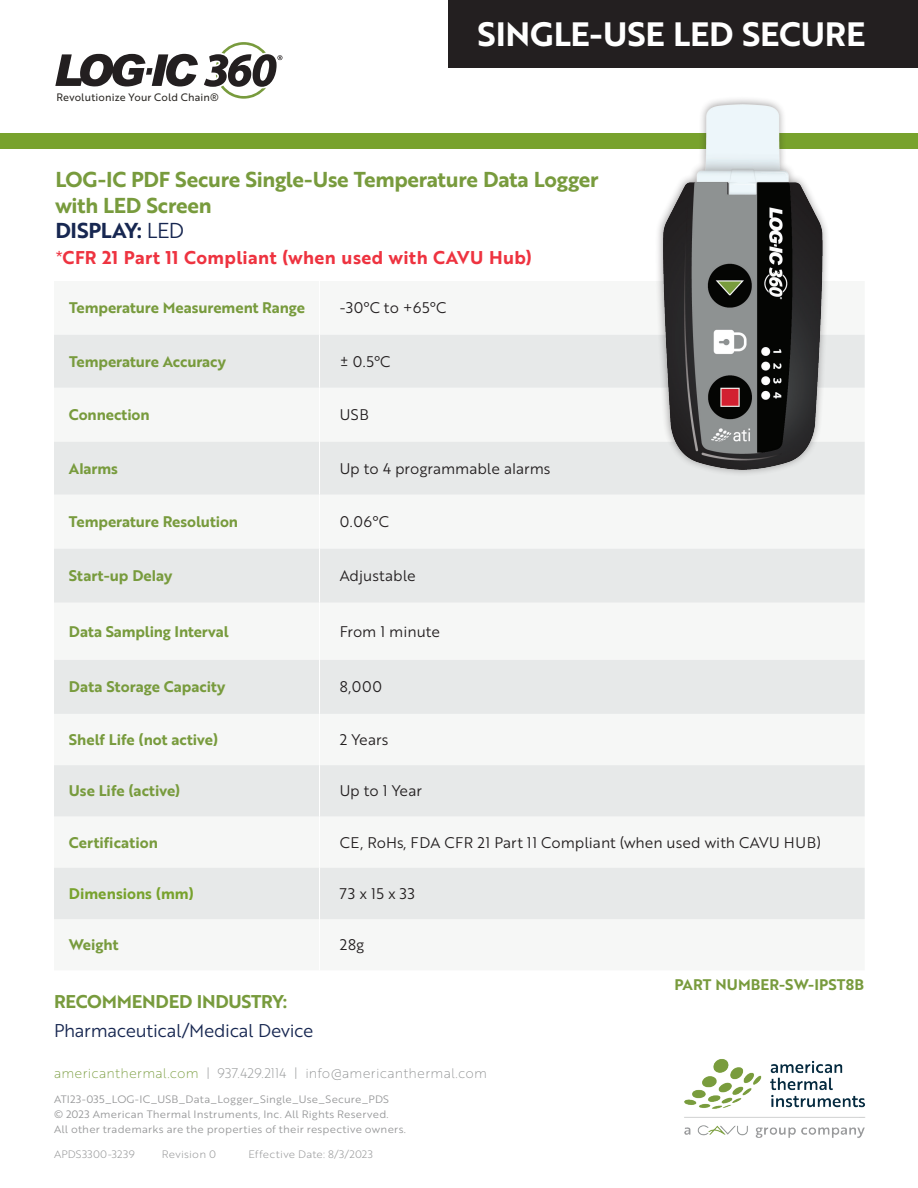
<style>
.page{position:relative;width:918px;height:1188px;background:#fff}
.page>*{position:absolute;margin:0;border:0;box-sizing:border-box;transform-origin:0 0}
.t1{font:32.85px "Brother 1816 Bold";letter-spacing:-.005em;color:#fff}
.t2{font:21px/25.5px "Brother 1816 Bold";letter-spacing:-.01em;color:#789b3d}
.t3{font:18px "Brother 1816 Bold";letter-spacing:.02em;color:#ee3340}
.t4{font:18px "Brother 1816 Book";letter-spacing:-.015em;color:#172751}
.t5{font:18px "Brother 1816 Bold";letter-spacing:-.015em;color:#789b3d}
.t6{font:15px "Brother 1816 Bold";color:#789b3d}
.t7{font:15px "Brother 1816 Book";color:#231f20}
.t8{font:15px "Brother 1816 Bold";color:#78a22d}
.t9{font:13.5px "Brother 1816 Thin";letter-spacing:.015em;color:#8e9091}
.t10{font:10.5px/15px "Brother 1816 Book";letter-spacing:.02em;color:#979899;scale:1.05 1}
.t11{font:10.5px "Brother 1816 Light";letter-spacing:.02em;color:#979899;scale:1.05 1}
.t12{font:10.5px "Brother 1816 Regular";letter-spacing:.015em;color:#2b2824}
.s1{color:#172751}
.s2{font-family:"Brother 1816 Book";color:#172751}
.s3{font-family:"Brother 1816 Book"}
.s4{color:#789b3d}
</style>
<div class="page">
<svg style="left:54px;top:335px;width:811px;height:584px;fill:#e7e9e9"></svg>
<hr style="left:319px;top:335px;width:1px;height:53px;background:#fff">
<hr style="left:319px;top:388px;width:1px;height:54px;background:#fff">
<hr style="left:319px;top:442px;width:1px;height:53px;background:#fff">
<hr style="left:319px;top:495px;width:1px;height:54px;background:#fff">
<hr style="left:319px;top:549px;width:1px;height:54px;background:#fff">
<hr style="left:319px;top:603px;width:1px;height:57px;background:#fff">
<hr style="left:319px;top:660px;width:1px;height:54px;background:#fff">
<hr style="left:319px;top:714px;width:1px;height:51px;background:#fff">
<hr style="left:319px;top:765px;width:1px;height:51px;background:#fff">
<hr style="left:319px;top:816px;width:1px;height:52px;background:#fff">
<hr style="left:319px;top:868px;width:1px;height:51px;background:#fff">
<div style="left:448px;top:0;width:470px;height:68px;background:#231f20"></div>
<div style="left:0;top:134px;width:918px;height:15px;background:#78a22d"></div>
<img style="left:645px;top:99px;width:191px;height:387px">
<svg style="left:55px;top:54px;width:143px;height:32px"></svg>
<svg style="left:204px;top:42px;width:78px;height:57px"></svg>
<img style="left:684px;top:1059px;width:181px;height:79px">
<p class="t12" style="left:57px;top:90px;width:164px">Revolutionize Your Cold Chain®</p>
<h1 class="t1" style="left:478px;top:10px;width:389px">SINGLE-USE LED SECURE</h1>
<h2 class="t2" style="left:55px;top:166px;width:545px">LOG-IC PDF Secure Single-Use Temperature Data Logger with LED Screen<br><span class="s1">DISPLAY:</span> <span class="s2">LED</span></h2>
<p class="t3" style="left:55px;top:244px;width:478px"><span class="s3">*</span>CFR 21 Part 11 Compliant (when used with CAVU Hub)</p>
<p class="t6" style="left:69px;top:297px;width:238px">Temperature Measurement Range</p>
<p class="t7" style="left:340px;top:297px;width:108px">-30°C to +65°C</p>
<p class="t6" style="left:69px;top:350px;width:158px">Temperature Accuracy</p>
<p class="t7" style="left:340px;top:350px;width:52px">± 0.5°C</p>
<p class="t6" style="left:69px;top:403px;width:82px">Connection</p>
<p class="t7" style="left:340px;top:404px;width:31px">USB</p>
<p class="t6" style="left:69px;top:457px;width:51px">Alarms</p>
<p class="t7" style="left:340px;top:457px;width:212px">Up to 4 programmable alarms</p>
<p class="t6" style="left:69px;top:510px;width:171px">Temperature Resolution</p>
<p class="t7" style="left:340px;top:511px;width:51px">0.06°C</p>
<p class="t6" style="left:69px;top:564px;width:105px">Start-up Delay</p>
<p class="t7" style="left:340px;top:565px;width:78px">Adjustable</p>
<p class="t6" style="left:69px;top:620px;width:161px">Data Sampling Interval</p>
<p class="t7" style="left:340px;top:620px;width:102px">From 1 minute</p>
<p class="t6" style="left:69px;top:675px;width:158px">Data Storage Capacity</p>
<p class="t7" style="left:340px;top:676px;width:44px">8,000</p>
<p class="t6" style="left:69px;top:728px;width:151px">Shelf Life (not active)</p>
<p class="t7" style="left:340px;top:728px;width:50px">2 Years</p>
<p class="t6" style="left:69px;top:779px;width:113px">Use Life (active)</p>
<p class="t7" style="left:340px;top:780px;width:84px">Up to 1 Year</p>
<p class="t6" style="left:69px;top:831px;width:90px">Certification</p>
<p class="t7" style="left:340px;top:831px;width:483px">CE, RoHs, FDA CFR 21 Part 11 Compliant (when used with CAVU HUB)</p>
<p class="t8" style="left:69px;top:882px;width:126px">Dimensions (mm)</p>
<p class="t7" style="left:340px;top:882px;width:77px">73 x 15 x 33</p>
<p class="t6" style="left:69px;top:933px;width:51px">Weight</p>
<p class="t7" style="left:340px;top:934px;width:26px">28g</p>
<p class="t6" style="left:674px;top:973px;width:191px">PART NUMBER-SW-IPST8B</p>
<p class="t5" style="left:54px;top:988px;width:235px">RECOMMENDED INDUSTRY:</p>
<p class="t4" style="left:54px;top:1017px;width:261px">Pharmaceutical/Medical Device</p>
<p class="t9" style="left:54px;top:1064px;width:434px"><span class="s4">americanthermal.com</span> | 937.429.2114 | info@americanthermal.com</p>
<p class="t10" style="left:54px;top:1091px;width:337px">ATI23-035_LOG-IC_USB_Data_Logger_Single_Use_Secure_PDS<br>© 2023 American Thermal Instruments, Inc. All Rights Reserved.<br>All other trademarks are the properties of their respective owners.</p>
<p class="t11" style="left:54px;top:1146px;width:78px">APDS3300-3239</p>
<p class="t11" style="left:162px;top:1146px;width:53px">Revision 0</p>
<p class="t11" style="left:248px;top:1146px;width:120px">Effective Date: 8/3/2023</p>
</div>
